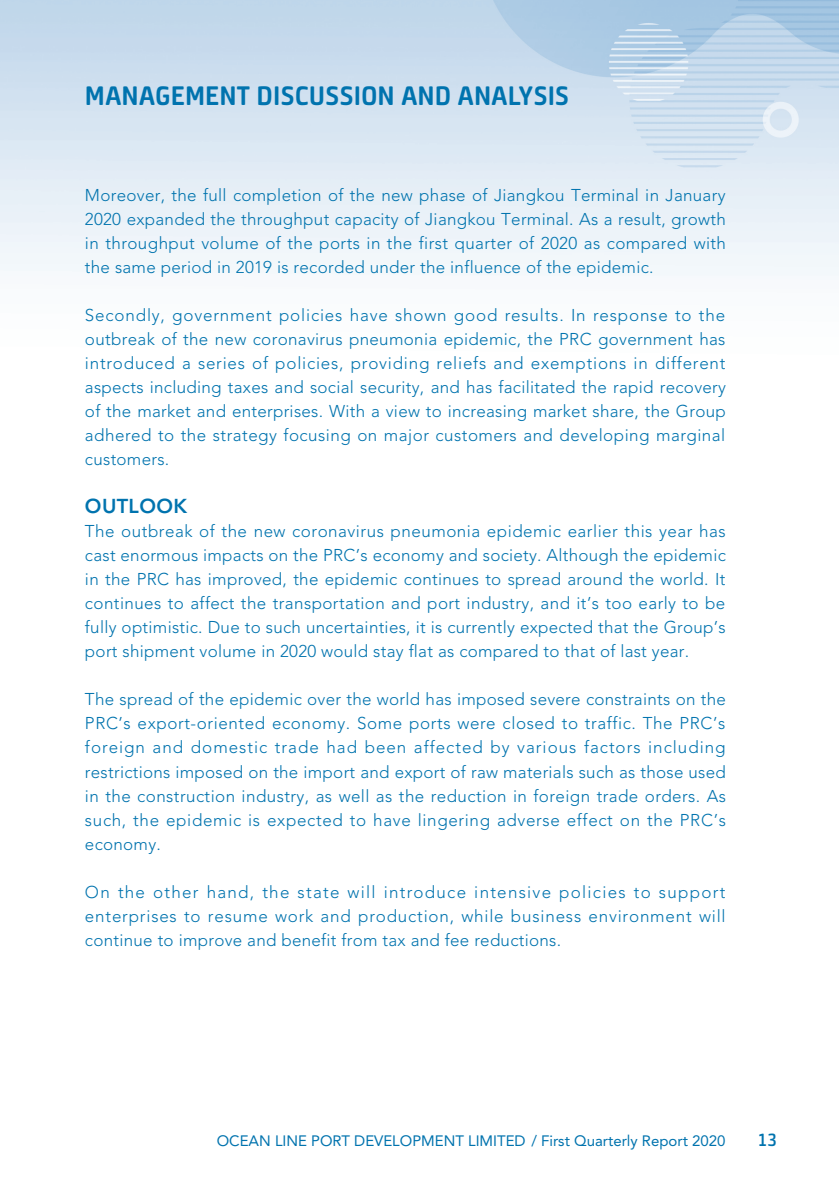
<style>
.page{position:relative;width:839px;height:1191px;background:#fff}
.page>*{position:absolute;margin:0;border:0;box-sizing:border-box;transform-origin:0 0}
.t1{font:700 30px "Neuron";letter-spacing:.02em;color:#0073ae}
._01_H1{font:800 20px "Avenir LT Std";letter-spacing:.02em;color:#0073ae}
.t2{font:600 20px "Neuron";color:#0073ae}
._00_txt{font:300 17px/24px "Avenir LT Std";letter-spacing:.015em;color:#0073ae;text-align:justify}
.t3{font:15px "Avenir LT Std";color:#0073ae}
</style>
<div class="page">
<p class="t1" style="left:85px;top:78px;width:485px">MANAGEMENT DISCUSSION AND ANALYSIS</p>
<p class="_00_txt" style="left:85px;top:183px;width:643px">Moreover, the full completion of the new phase of Jiangkou Terminal in January 2020 expanded the throughput capacity of Jiangkou Terminal. As a result, growth in throughput volume of the ports in the first quarter of 2020 as compared with the same period in 2019 is recorded under the influence of the epidemic.</p>
<p class="_00_txt" style="left:85px;top:303px;width:643px">Secondly, government policies have shown good results. In response to the outbreak of the new coronavirus pneumonia epidemic, the PRC government has introduced a series of policies, providing reliefs and exemptions in different aspects including taxes and social security, and has facilitated the rapid recovery of the market and enterprises. With a view to increasing market share, the Group adhered to the strategy focusing on major customers and developing marginal customers.</p>
<p class="_01_H1" style="left:85px;top:494px;width:104px">OUTLOOK</p>
<p class="_00_txt" style="left:85px;top:519px;width:642px">The outbreak of the new coronavirus pneumonia epidemic earlier this year has cast enormous impacts on the PRC’s economy and society. Although the epidemic in the PRC has improved, the epidemic continues to spread around the world. It continues to affect the transportation and port industry, and it’s too early to be fully optimistic. Due to such uncertainties, it is currently expected that the Group’s port shipment volume in 2020 would stay flat as compared to that of last year.</p>
<p class="_00_txt" style="left:85px;top:687px;width:643px">The spread of the epidemic over the world has imposed severe constraints on the PRC’s export-oriented economy. Some ports were closed to traffic. The PRC’s foreign and domestic trade had been affected by various factors including restrictions imposed on the import and export of raw materials such as those used in the construction industry, as well as the reduction in foreign trade orders. As such, the epidemic is expected to have lingering adverse effect on the PRC’s economy.</p>
<p class="_00_txt" style="left:85px;top:879px;width:642px">On the other hand, the state will introduce intensive policies to support enterprises to resume work and production, while business environment will continue to improve and benefit from tax and fee reductions.</p>
<p class="t3" style="left:217px;top:1132px;width:510px">OCEAN LINE PORT DEVELOPMENT LIMITED / First Quarterly Report 2020</p>
<p class="t2" style="left:758px;top:1128px;width:20px">13</p>
</div>
